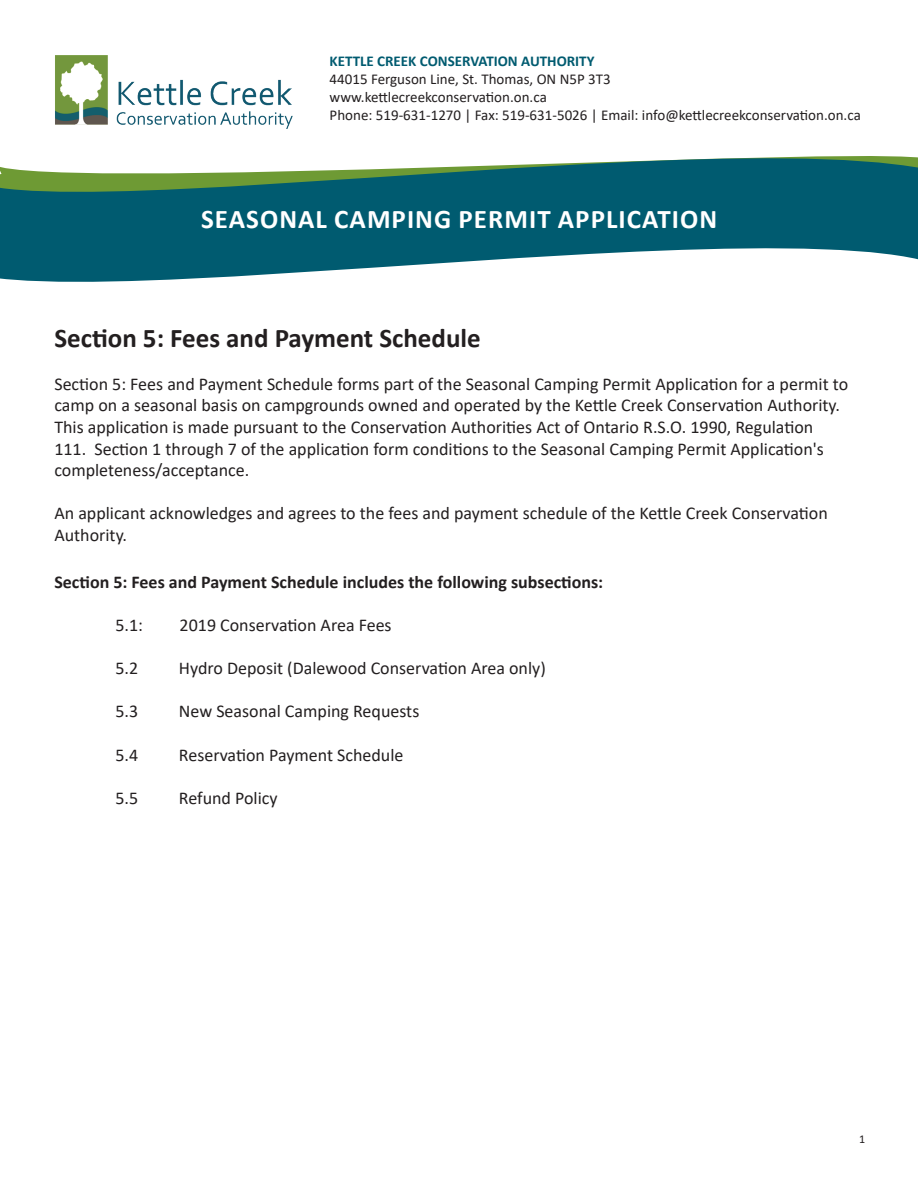
<style>
.page{position:relative;width:918px;height:1188px;background:#fff}
.page>*{position:absolute;margin:0;border:0;box-sizing:border-box;transform-origin:0 0}
.t1{font:700 27px "Calibri";letter-spacing:.04em;color:#fff}
.t2{font:700 27px "Calibri";color:#231f20}
.t3{font:18px/21.6px "Calibri";color:#231f20}
.t4{font:700 18px "Calibri";color:#231f20}
.t5{font:15px/18px "Calibri";color:#231f20}
.t6{font:700 15px "Calibri";color:#005b70}
.t7{font:12px "Calibri";color:#231f20}
</style>
<div class="page">
<svg style="left:0;top:156px;width:918px;height:126px;fill:#005b70"></svg>
<img style="left:55px;top:55px;width:238px;height:74px">
<p class="t6" style="left:330px;top:51px;width:266px">KETTLE CREEK CONSERVATION AUTHORITY</p>
<p class="t5" style="left:330px;top:70px;width:533px">44015 Ferguson Line, St. Thomas, ON N5P 3T3<br>www.kettlecreekconservation.on.ca<br>Phone: 519-631-1270 | Fax: 519-631-5026 | Email: info@kettlecreekconservation.on.ca</p>
<h1 class="t1" style="left:201px;top:200px;width:518px">SEASONAL CAMPING PERMIT APPLICATION</h1>
<h1 class="t2" style="left:54px;top:319px;width:428px">Section 5: Fees and Payment Schedule</h1>
<p class="t3" style="left:54px;top:373px;width:795px">Section 5: Fees and Payment Schedule forms part of the Seasonal Camping Permit Application for a permit to camp on a seasonal basis on campgrounds owned and operated by the Kettle Creek Conservation Authority.<br>This application is made pursuant to the Conservation Authorities Act of Ontario R.S.O. 1990, Regulation 111. Section 1 through 7 of the application form conditions to the Seasonal Camping Permit Application's completeness/acceptance.</p>
<p class="t3" style="left:54px;top:502px;width:775px">An applicant acknowledges and agrees to the fees and payment schedule of the Kettle Creek Conservation<br>Authority.</p>
<p class="t4" style="left:54px;top:569px;width:550px">Section 5: Fees and Payment Schedule includes the following subsections:</p>
<p class="t3" style="left:115px;top:614px;width:29px">5.1:</p>
<p class="t3" style="left:180px;top:614px;width:214px">2019 Conservation Area Fees</p>
<p class="t3" style="left:115px;top:657px;width:24px">5.2</p>
<p class="t3" style="left:179px;top:657px;width:368px">Hydro Deposit (Dalewood Conservation Area only)</p>
<p class="t3" style="left:115px;top:700px;width:24px">5.3</p>
<p class="t3" style="left:179px;top:700px;width:242px">New Seasonal Camping Requests</p>
<p class="t3" style="left:115px;top:743px;width:24px">5.4</p>
<p class="t3" style="left:179px;top:743px;width:226px">Reservation Payment Schedule</p>
<p class="t3" style="left:115px;top:787px;width:24px">5.5</p>
<p class="t3" style="left:179px;top:787px;width:100px">Refund Policy</p>
<p class="t7" style="left:859px;top:1131px;width:8px">1</p>
</div>
